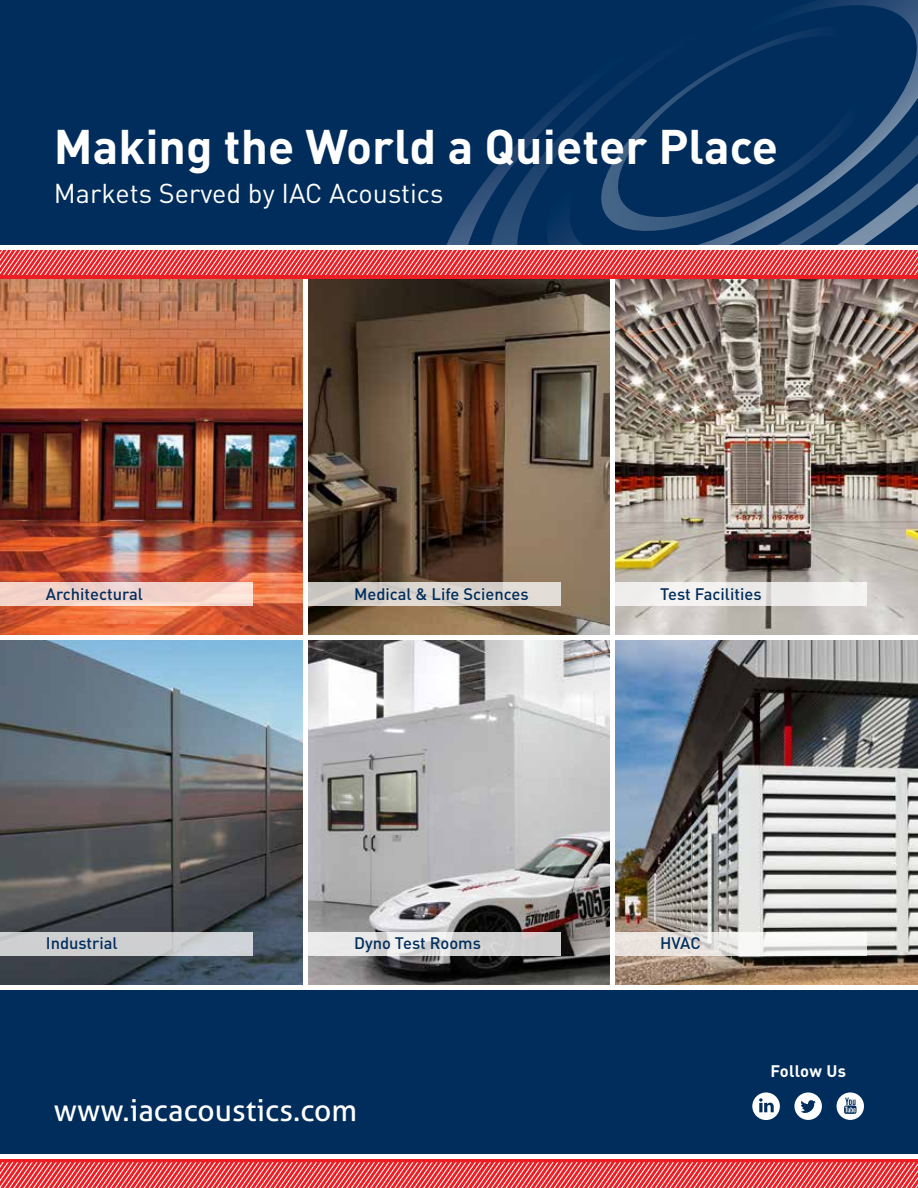
<style>
.page{position:relative;width:918px;height:1188px;background:#fff}
.page>*{position:absolute;margin:0;border:0;box-sizing:border-box;transform-origin:0 0}
.t1{font:700 48px "DIN Pro";color:#fff}
.t2{font:30px "Aller";color:#fff}
.t3{font:27px "DIN Pro";color:#fff}
.t4{font:500 16.5px "DIN Pro";color:#002d5b}
.t5{font:700 16.5px "DIN Pro";letter-spacing:.015em;color:#fff}
</style>
<div class="page">
<img style="left:0;top:279px;width:303px;height:706px">
<img style="left:308px;top:279px;width:302px;height:356px">
<img style="left:308px;top:640px;width:302px;height:345px">
<img style="left:615px;top:279px;width:303px;height:356px">
<img style="left:615px;top:640px;width:303px;height:345px">
<div style="left:0;top:989px;width:918px;height:167px;background:#002d5b"></div>
<div style="left:0;top:0;width:918px;height:259px;background:#002d5b"></div>
<div style="left:0;top:250px;width:918px;height:29px;background:#ed1d24"></div>
<svg style="left:446px;top:176px;width:43px;height:69px"></svg>
<svg style="left:489px;top:114px;width:58px;height:131px"></svg>
<svg style="left:547px;top:0;width:371px;height:245px"></svg>
<svg style="left:601px;top:26px;width:285px;height:205px"></svg>
<svg style="left:0;top:250px;width:918px;height:24px"></svg>
<div style="left:0;top:245px;width:918px;height:5px;background:#fff"></div>
<div style="left:0;top:1159px;width:918px;height:29px;background:linear-gradient(to right,#ed1d24,#ed1d24)"></div>
<div style="left:0;top:1154px;width:918px;height:5px;background:#fff"></div>
<svg style="left:0;top:1163px;width:918px;height:25px;background:#f1585e"></svg>
<div style="left:794px;top:1092px;width:28px;height:28px;background:#fff;border-radius:50%"></div>
<svg style="left:801px;top:1100px;width:15px;height:13px"></svg>
<div style="left:752px;top:1092px;width:28px;height:28px;background:#fff;border-radius:50%"></div>
<svg style="left:759px;top:1098px;width:15px;height:14px"></svg>
<div style="left:837px;top:1092px;width:27px;height:28px;background:#fff;border-radius:50%"></div>
<svg style="left:844px;top:1098px;width:13px;height:16px"></svg>
<div style="left:0;top:635px;width:918px;height:5px;background:#fff"></div>
<div style="left:0;top:582px;width:253px;height:24px;background:linear-gradient(to right,#efcfc8,#f8dbd3)"></div>
<div style="left:0;top:932px;width:253px;height:24px;background:#cfcfd2"></div>
<svg style="left:308px;top:932px;width:253px;height:24px;background:#dcdcdc"></svg>
<svg style="left:615px;top:932px;width:252px;height:24px"></svg>
<div style="left:308px;top:582px;width:253px;height:24px;background:linear-gradient(to right,#ccc7c3,#e5ded7)"></div>
<div style="left:614px;top:582px;width:253px;height:24px;background:#f0efee"></div>
<h1 class="t1" style="left:54px;top:114px;width:726px">Making the World a Quieter Place</h1>
<h3 class="t3" style="left:54px;top:175px;width:391px">Markets Served by IAC Acoustics</h3>
<p class="t4" style="left:46px;top:583px;width:99px">Architectural</p>
<p class="t4" style="left:354px;top:583px;width:176px">Medical &amp; Life Sciences</p>
<p class="t4" style="left:660px;top:583px;width:103px">Test Facilities</p>
<p class="t4" style="left:46px;top:932px;width:73px">Industrial</p>
<p class="t4" style="left:354px;top:932px;width:128px">Dyno Test Rooms</p>
<p class="t4" style="left:660px;top:932px;width:42px">HVAC</p>
<h2 class="t2" style="left:54px;top:1092px;width:305px">www.iacacoustics.com</h2>
<p class="t5" style="left:770px;top:1060px;width:77px">Follow Us</p>
</div>
